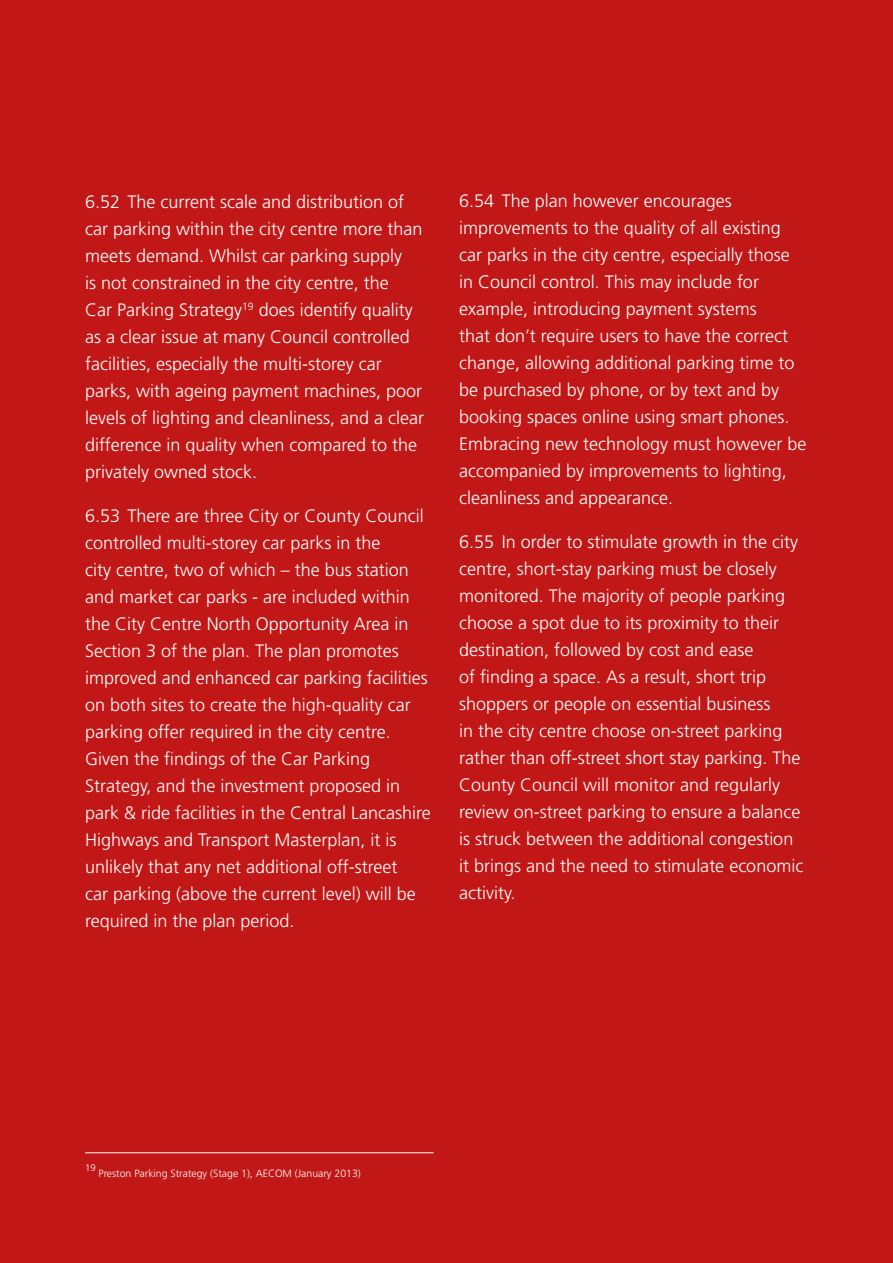
<style>
.page{position:relative;width:893px;height:1263px;background:#c21717}
.page>*{position:absolute;margin:0;border:0;box-sizing:border-box;transform-origin:0 0}
.t1{font:300 18px/27px "Frutiger";color:#fff}
.t2{font:300 10.5px "Frutiger";color:#fff}
.t3{font:300 9.6px "Frutiger";color:#fff}
</style>
<div class="page">
<hr style="left:85px;top:1152px;width:349px;height:1px;background:#fff">
<p class="t1" style="left:85px;top:188px;width:341px">6.52 The current scale and distribution of car parking within the city centre more than meets demand. Whilst car parking supply<br>is not constrained in the city centre, the<br>Car Parking Strategy<sup>19</sup> does identify quality as a clear issue at many Council controlled facilities, especially the multi-storey car parks, with ageing payment machines, poor levels of lighting and cleanliness, and a clear difference in quality when compared to the privately owned stock.</p>
<p class="t1" style="left:85px;top:502px;width:347px">6.53 There are three City or County Council controlled multi-storey car parks in the<br>city centre, two of which – the bus station and market car parks - are included within the City Centre North Opportunity Area in Section 3 of the plan. The plan promotes improved and enhanced car parking facilities on both sites to create the high-quality car parking offer required in the city centre.<br>Given the findings of the Car Parking Strategy, and the investment proposed in park &amp; ride facilities in the Central Lancashire Highways and Transport Masterplan, it is unlikely that any net additional off-street<br>car parking (above the current level) will be required in the plan period.</p>
<p class="t1" style="left:459px;top:187px;width:349px">6.54 The plan however encourages improvements to the quality of all existing car parks in the city centre, especially those in Council control. This may include for example, introducing payment systems<br>that don’t require users to have the correct change, allowing additional parking time to be purchased by phone, or by text and by booking spaces online using smart phones.<br>Embracing new technology must however be accompanied by improvements to lighting, cleanliness and appearance.</p>
<p class="t1" style="left:459px;top:528px;width:346px">6.55 In order to stimulate growth in the city centre, short-stay parking must be closely monitored. The majority of people parking choose a spot due to its proximity to their destination, followed by cost and ease<br>of finding a space. As a result, short trip shoppers or people on essential business<br>in the city centre choose on-street parking rather than off-street short stay parking. The County Council will monitor and regularly review on-street parking to ensure a balance is struck between the additional congestion it brings and the need to stimulate economic activity.</p>
<p class="t3" style="left:85px;top:1162px;width:12px">19</p>
<p class="t2" style="left:98px;top:1167px;width:264px">Preston Parking Strategy (Stage 1), AECOM (January 2013)</p>
</div>
